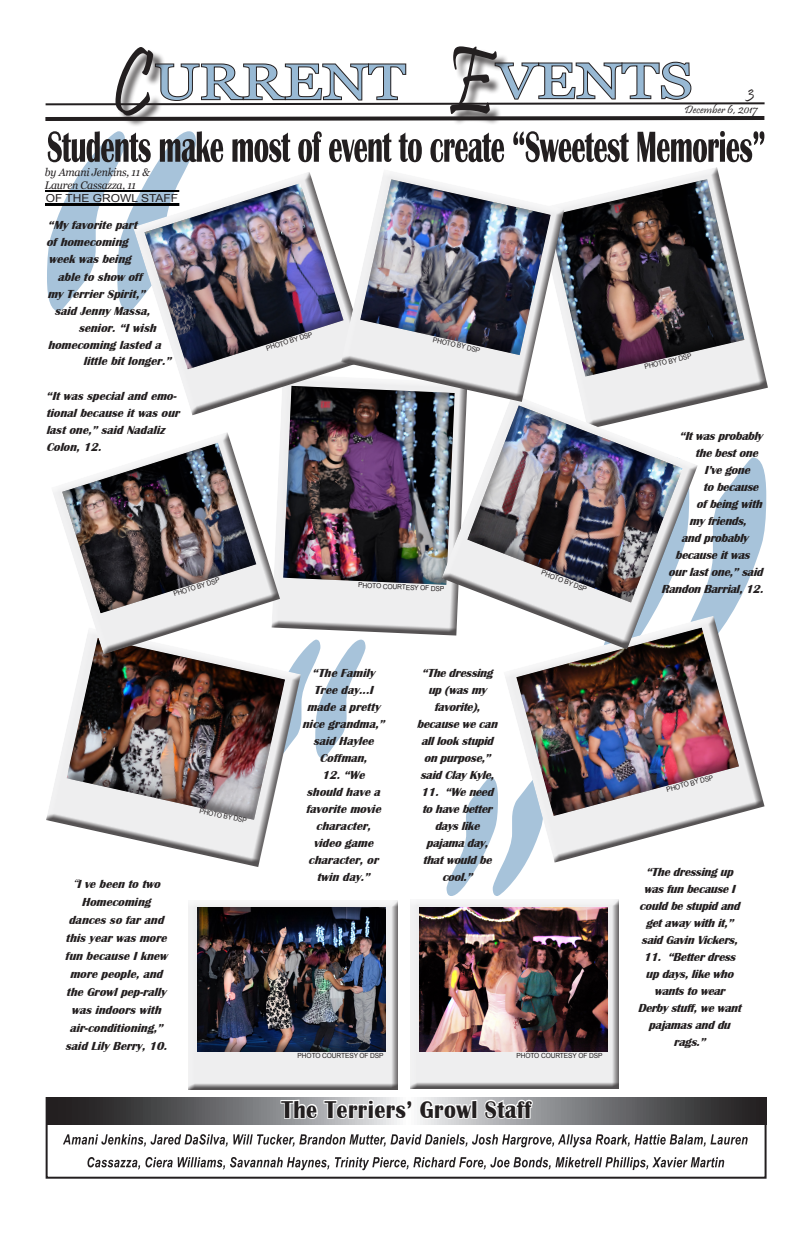
<style>
.page{position:relative;width:810px;height:1242px;background:#fff}
.page>*{position:absolute;margin:0;border:0;box-sizing:border-box;transform-origin:0 0}
.t1{font:50px "Georgia";color:#98b9d4;scale:1.2 1}
.t2{font:700 25px "Britannic";letter-spacing:.02em;color:#231f20;scale:.88 1}
.t3{font:18px "Pristina";color:#231f20}
.t4{font:italic 700 12px/17px "Britannic";letter-spacing:-.02em;color:#231f20;text-align:center}
.t5{font:italic 11px/13.2px "Georgia";letter-spacing:-.02em;color:#231f20;scale:.96 1}
.t6{font:11px "Arial";color:#231f20;scale:1.09 1}
.t7{font:11px "Pristina";color:#231f20;scale:1.16 1}
.t8{font:7px "Arial";letter-spacing:-.035em;color:#231f20;scale:.95 1}
.s1{font-family:"Pristina";font-size:100px;color:#231f20}
.s2{font-family:"Georgia";font-weight:400}
</style>
<div class="page">
<svg style="left:447px;top:777px;width:78px;height:119px"></svg>
<svg style="left:699px;top:458px;width:67px;height:156px"></svg>
<svg style="left:46px;top:738px;width:223px;height:129px"></svg>
<div style="left:187px;top:900px;width:211px;height:191px;background:#231f20;opacity:.75"></div>
<div style="left:408px;top:899px;width:211px;height:191px;background:#231f20;opacity:.75"></div>
<svg style="left:286px;top:639px;width:80px;height:120px"></svg>
<img style="left:65px;top:655px;width:221px;height:165px">
<svg style="left:502px;top:615px;width:263px;height:249px"></svg>
<img style="left:515px;top:626px;width:225px;height:191px">
<svg style="left:281px;top:417px;width:159px;height:218px;background:#dfdedf"></svg>
<img style="left:282px;top:403px;width:158px;height:182px">
<div style="left:46px;top:1097px;width:721px;height:82px;border:2px solid #231f20"></div>
<svg style="left:48px;top:1099px;width:717px;height:24px;background:#58585a"></svg>
<svg style="left:279px;top:1099px;width:255px;height:22px"></svg>
<div style="left:46px;top:1097px;width:721px;height:28px;border:1px solid #fff"></div>
<svg style="left:87px;top:1157px;width:637px;height:13px"></svg>
<svg style="left:63px;top:1134px;width:685px;height:13px"></svg>
<hr style="left:45px;top:204px;width:132px;height:2px;background:#000">
<hr style="left:45px;top:191px;width:133px;height:1px;background:#000">
<div style="left:452px;top:48px;width:57px;height:78px;background:#231f20;opacity:.75"></div>
<div style="left:117px;top:49px;width:48px;height:79px;background:#231f20;opacity:.75"></div>
<svg style="left:45px;top:60px;width:720px;height:46px"></svg>
<svg style="left:45px;top:114px;width:720px;height:9px"></svg>
<svg style="left:181px;top:378px;width:189px;height:39px"></svg>
<svg style="left:53px;top:432px;width:228px;height:223px"></svg>
<img style="left:60px;top:442px;width:197px;height:172px">
<svg style="left:576px;top:371px;width:192px;height:33px;fill:#eeeeef"></svg>
<svg style="left:440px;top:394px;width:259px;height:256px"></svg>
<img style="left:466px;top:404px;width:217px;height:199px">
<svg style="left:340px;top:378px;width:226px;height:25px"></svg>
<img style="left:47px;top:131px;width:717px;height:247px">
<div style="left:196px;top:906px;width:190px;height:146px;background:#231f20;opacity:.5"></div>
<img style="left:419px;top:908px;width:189px;height:144px">
<h1 class="t1" style="left:112px;top:52px;width:486px"><span class="s1">C</span>URRENT <span class="s1">E</span>VENTS</h1>
<h3 class="t3" style="left:748px;top:83px;width:8px">3</h3>
<p class="t7" style="left:685px;top:103px;width:64px">December 6, 2017</p>
<p class="t5" style="left:45px;top:166px;width:111px">by Amani Jenkins, 11 &amp;<br>Lauren Cassazza, 11</p>
<p class="t6" style="left:46px;top:190px;width:123px">OF THE GROWL STAFF</p>
<p class="t4" style="left:46px;top:217px;width:96px;text-align:left">“My favoritepart ofhomecoming weekwasbeing</p>
<p class="t4" style="left:58px;top:269px;width:89px">abletoshow off</p>
<p class="t4" style="left:47px;top:286px;width:103px">my TerrierSpirit,”</p>
<p class="t4" style="left:54px;top:303px;width:101px">saidJenny Massa,</p>
<p class="t4" style="left:78px;top:320px;width:83px">senior.“Iwish</p>
<p class="t4" style="left:48px;top:337px;width:118px">homecominglasteda</p>
<p class="t4" style="left:83px;top:353px;width:93px">littlebitlonger.”</p>
<p class="t4" style="left:46px;top:388px;width:139px;text-align:left">“Itwasspecialandemo&shy;tionalbecauseitwasour lastone,”saidNadaliz<br>Colon,12.</p>
<p class="t8" style="left:265px;top:344px;width:52px;rotate:-18deg">PHOTO BY DSP</p>
<p class="t8" style="left:434px;top:335px;width:52px;rotate:12deg">PHOTO BY DSP</p>
<p class="t8" style="left:172px;top:590px;width:52px;rotate:-18deg">PHOTO BY DSP</p>
<p class="t4" style="left:65px;top:875px;width:107px;line-height:18px"><span class="s2">“</span>Ivebeentotwo<br>Homecoming dancessofarand thisyearwasmore funbecauseIknew morepeople,and theGrowlpep-rally wasindoorswith air-conditioning,” saidLily Berry,10.</p>
<p class="t8" style="left:201px;top:806px;width:52px;rotate:12deg">PHOTO BY DSP</p>
<p class="t8" style="left:359px;top:580px;width:92px;rotate:3deg">PHOTO COURTESY OF DSP</p>
<p class="t4" style="left:302px;top:664px;width:87px">“TheFamily<br>Treeday...I madeapretty nicegrandma,” saidHaylee<br>Coffman,<br>12.“We shouldhavea favoritemovie character, videogame character,or twinday.”</p>
<p class="t4" style="left:417px;top:664px;width:85px">“Thedressing up(wasmy favorite), becausewecan alllookstupid onpurpose,” saidClay Kyle,</p>
<p class="t4" style="left:421px;top:783px;width:77px">11. “Weneed tohavebetter dayslike pajamaday, thatwouldbe cool.”</p>
<p class="t8" style="left:543px;top:568px;width:52px;rotate:21deg">PHOTO BY DSP</p>
<p class="t8" style="left:298px;top:1051px;width:92px">PHOTO COURTESY OF DSP</p>
<p class="t8" style="left:516px;top:1051px;width:92px">PHOTO COURTESY OF DSP</p>
<h2 class="t2" style="left:282px;top:1095px;width:285px">The Terriers’ Growl Staff</h2>
<p class="t8" style="left:644px;top:362px;width:52px;rotate:-13deg">PHOTO BY DSP</p>
<p class="t4" style="left:679px;top:428px;width:85px">“Itwasprobably</p>
<p class="t4" style="left:695px;top:445px;width:68px">thebestone</p>
<p class="t4" style="left:704px;top:462px;width:51px">I’vegone</p>
<p class="t4" style="left:703px;top:479px;width:60px">tobecause</p>
<p class="t4" style="left:696px;top:496px;width:71px">ofbeingwith</p>
<p class="t4" style="left:689px;top:513px;width:62px">my friends,</p>
<p class="t4" style="left:681px;top:530px;width:68px">andprobably</p>
<p class="t4" style="left:675px;top:547px;width:80px">becauseitwas</p>
<p class="t4" style="left:668px;top:564px;width:100px">ourlastone,”said</p>
<p class="t4" style="left:661px;top:581px;width:107px">RandonBarrial,12.</p>
<p class="t8" style="left:665px;top:785px;width:52px;rotate:-15deg">PHOTO BY DSP</p>
<p class="t4" style="left:639px;top:863px;width:105px">“Thedressingup wasfunbecauseI couldbestupidand getaway withit,” saidGavinVickers,</p>
<p class="t4" style="left:638px;top:948px;width:109px">11. “Betterdress updays,likewho wantstowear<br>Derby stuff,wewant pajamasanddu rags.”</p>
</div>
